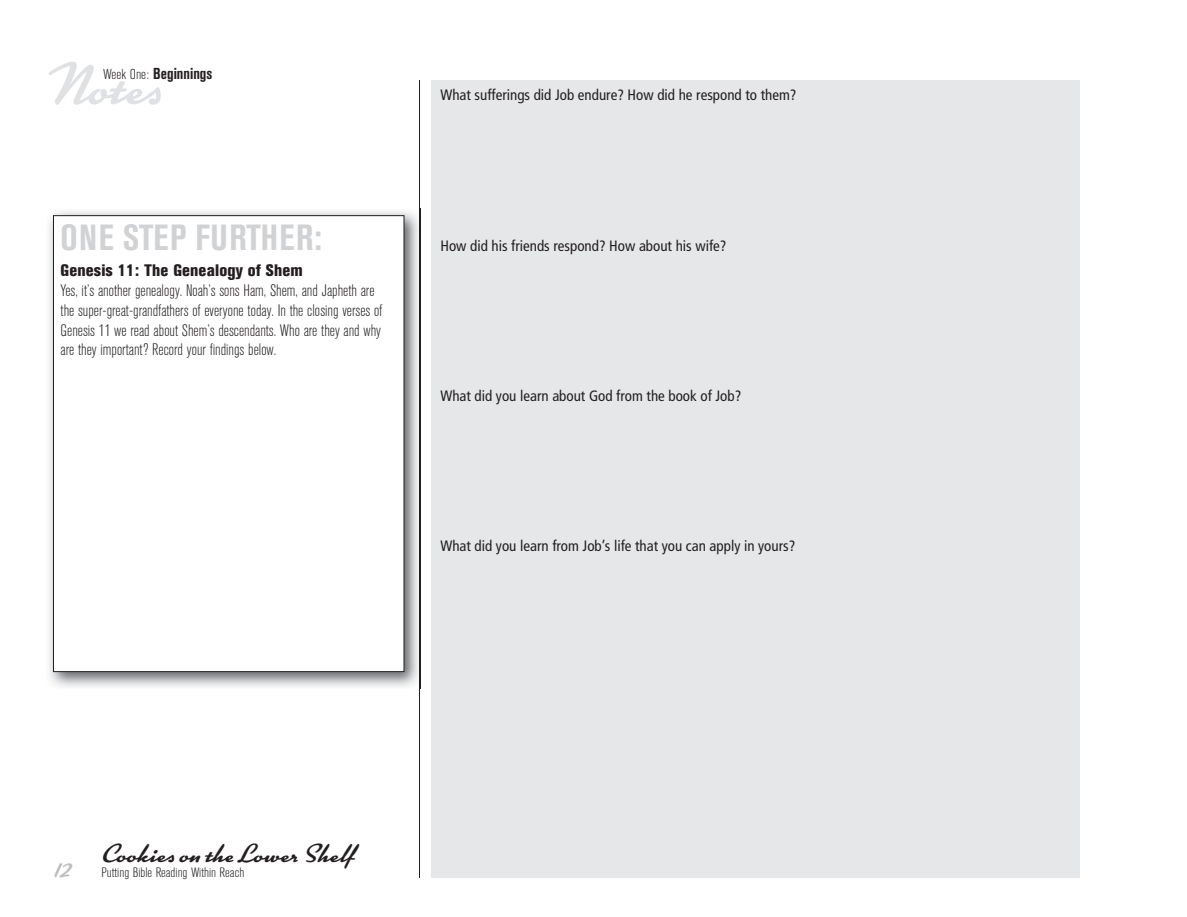
<style>
.page{position:relative;width:1187px;height:917px;background:#fff}
.page>*{position:absolute;margin:0;border:0;box-sizing:border-box;transform-origin:0 0}
.t1{font:58.5px "Kinescope";letter-spacing:.055em;color:#e0e1e3}
.t2{font:700 condensed 36px "Akzidenz Grotesk BE";letter-spacing:.035em;color:#d1d2d4}
.t3{font:27px "Kinescope";color:#bcbdc0}
.t4{font:25.5px "Kinescope";letter-spacing:.05em;color:#231f20;scale:1.1 1}
.t5{font:300 condensed 16.5px/19.8px "Akzidenz Grotesk BE";color:#231f20}
.t6{font:800 condensed 16.5px "Akzidenz Grotesk BE";letter-spacing:.01em;color:#231f20}
.t7{font:700 condensed 15.75px "Akzidenz Grotesk BE";color:#231f20}
.t8{font:condensed 15px "Frutiger";color:#231f20}
.t9{font:300 condensed 13.5px "Akzidenz Grotesk BE";color:#231f20;scale:1.1 1}
.s1{font-weight:300;font-size:14.25px}
</style>
<div class="page">
<hr style="left:419px;top:80px;width:1px;height:797px;background:#231f20">
<div style="left:431px;top:80px;width:648px;height:797px;background:#e6e7e9"></div>
<img style="left:49px;top:208px;width:372px;height:480px">
<img style="left:419px;top:208px;width:1px;height:480px">
<div style="left:53px;top:215px;width:351px;height:456px;background:#fff"></div>
<div style="left:53px;top:215px;width:351px;height:456px;border:1px solid #231f20"></div>
<h1 class="t1" style="left:53px;top:49px;width:110px">Notes</h1>
<p class="t7" style="left:103px;top:64px;width:111px"><span class="s1">Week One:</span> Beginnings</p>
<h2 class="t2" style="left:61px;top:217px;width:262px">ONE STEP FURTHER:</h2>
<p class="t6" style="left:61px;top:261px;width:244px">Genesis 11: The Genealogy of Shem</p>
<p class="t5" style="left:61px;top:281px;width:323px">Yes, it’s another genealogy. Noah’s sons Ham, Shem, and Japheth are the super-great-grandfathers of everyone today. In the closing verses of Genesis 11 we read about Shem’s descendants. Who are they and why are they important? Record your findings below.</p>
<p class="t8" style="left:440px;top:86px;width:357px">What sufferings did Job endure? How did he respond to them?</p>
<p class="t8" style="left:440px;top:236px;width:287px">How did his friends respond? How about his wife?</p>
<p class="t8" style="left:440px;top:386px;width:302px">What did you learn about God from the book of Job?</p>
<p class="t8" style="left:440px;top:536px;width:356px">What did you learn from Job’s life that you can apply in yours?</p>
<h3 class="t3" style="left:53px;top:851px;width:19px">12</h3>
<h3 class="t4" style="left:101px;top:838px;width:231px">Cookies on the Lower Shelf</h3>
<p class="t9" style="left:101px;top:865px;width:131px">Putting Bible Reading Within Reach</p>
</div>
